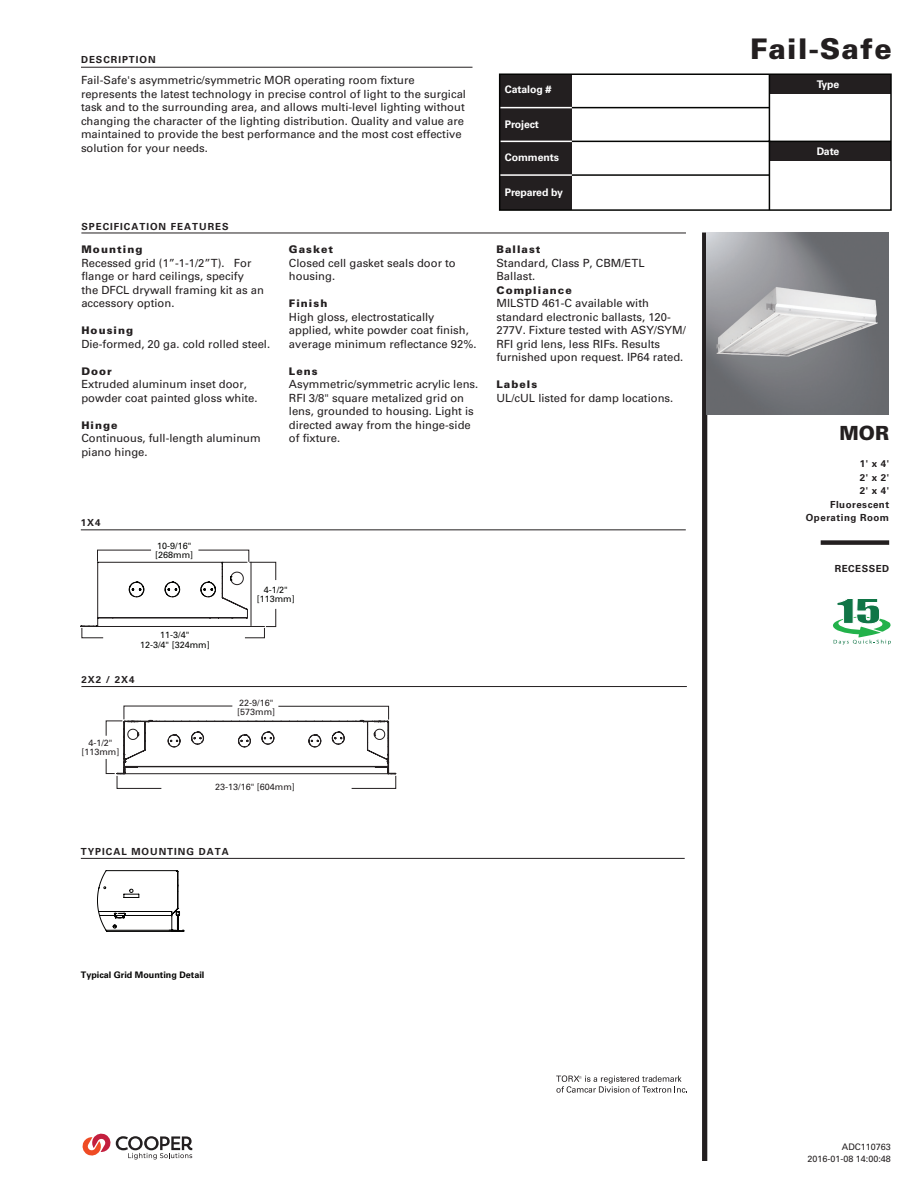
<style>
.page{position:relative;width:918px;height:1188px;background:#fff}
.page>*{position:absolute;margin:0;border:0;box-sizing:border-box;transform-origin:0 0}
.t1{font:900 28.5px "Univers LT Std";letter-spacing:.05em;color:#231f20}
.Product_Name{font:900 19.5px "Univers LT Std";color:#231f20}
.Body_Copy_Paragraph{font:11.25px/13.5px "Univers LT Std";color:#231f20}
.Body_Copy_Paragraph-2{font:900 10.5px "Univers LT Std";letter-spacing:.1em;color:#231f20}
.t2{font:700 10.5px "Univers LT Std";letter-spacing:-.01em;color:#fff}
.Header_With_Rule_Par{font:700 9.75px "Univers LT Std";letter-spacing:.1em;color:#231f20}
.Product_Specificatio{font:700 9.75px "Univers LT Std";letter-spacing:.05em;color:#231f20}
.AD_Number_Paragraph{font:9px/9px "Univers LT Std";color:#231f20;text-align:center}
.t3{font:9px/9px "Univers LT Std";color:#040503}
.t4{font:700 9px "Univers LT Std";color:#050504}
</style>
<div class="page">
<div style="left:702px;top:232px;width:5px;height:929px;background:#231f20"></div>
<div style="left:821px;top:540px;width:68px;height:5px;background:#231f20"></div>
<img style="left:706px;top:232px;width:183px;height:183px">
<hr style="left:81px;top:233px;width:605px;height:1px;background:#231f20">
<hr style="left:81px;top:67px;width:391px;height:1px;background:#231f20">
<svg style="left:81px;top:549px;width:196px;height:90px"></svg>
<hr style="left:81px;top:530px;width:605px;height:1px;background:#231f20">
<svg style="left:105px;top:705px;width:292px;height:84px"></svg>
<hr style="left:81px;top:686px;width:606px;height:1px;background:#231f20">
<svg style="left:97px;top:870px;width:88px;height:62px"></svg>
<hr style="left:81px;top:858px;width:604px;height:1px;background:#231f20">
<div style="left:500px;top:74px;width:72px;height:136px;background:#231f20"></div>
<div style="left:770px;top:74px;width:121px;height:19px;background:#231f20"></div>
<div style="left:770px;top:142px;width:121px;height:19px;background:#231f20"></div>
<hr style="left:572px;top:107px;width:198px;height:1px;background:#040503">
<hr style="left:500px;top:107px;width:72px;height:1px;background:#fff">
<hr style="left:572px;top:174px;width:198px;height:2px;background:#040503">
<hr style="left:500px;top:174px;width:72px;height:2px;background:#fff">
<hr style="left:769px;top:75px;width:1px;height:135px;background:#040503">
<hr style="left:572px;top:141px;width:319px;height:1px;background:#040503">
<hr style="left:500px;top:141px;width:72px;height:1px;background:#fff">
<div style="left:499px;top:73px;width:393px;height:138px;border:2px solid #040503"></div>
<svg style="left:556px;top:1075px;width:131px;height:18px"></svg>
<svg style="left:833px;top:599px;width:58px;height:46px"></svg>
<svg style="left:82px;top:1133px;width:110px;height:26px"></svg>
<p class="Header_With_Rule_Par" style="left:81px;top:53px;width:76px">DESCRIPTION</p>
<p class="Body_Copy_Paragraph" style="left:81px;top:74px;width:387px">Fail-Safe's asymmetric/symmetric MOR operating room fixture represents the latest technology in precise control of light to the surgical task and to the surrounding area, and allows multi-level lighting without changing the character of the lighting distribution. Quality and value are maintained to provide the best performance and the most cost effective solution for your needs.</p>
<p class="Header_With_Rule_Par" style="left:81px;top:220px;width:149px">SPECIFICATION FEATURES</p>
<p class="Body_Copy_Paragraph-2" style="left:81px;top:243px;width:63px">Mounting</p>
<p class="Body_Copy_Paragraph" style="left:81px;top:256px;width:184px">Recessed grid (1”-1-1/2”T). For flange or hard ceilings, specify<br>the DFCL drywall framing kit as an accessory option.</p>
<p class="Body_Copy_Paragraph-2" style="left:81px;top:324px;width:53px">Housing</p>
<p class="Body_Copy_Paragraph" style="left:81px;top:337px;width:190px">Die-formed, 20 ga. cold rolled steel.</p>
<p class="Body_Copy_Paragraph-2" style="left:81px;top:365px;width:32px">Door</p>
<p class="Body_Copy_Paragraph" style="left:81px;top:378px;width:178px">Extruded aluminum inset door, powder coat painted gloss white.</p>
<p class="Body_Copy_Paragraph-2" style="left:81px;top:419px;width:38px">Hinge</p>
<p class="Body_Copy_Paragraph" style="left:81px;top:432px;width:181px">Continuous, full-length aluminum piano hinge.</p>
<p class="Body_Copy_Paragraph-2" style="left:289px;top:243px;width:46px">Gasket</p>
<p class="Body_Copy_Paragraph" style="left:289px;top:256px;width:168px">Closed cell gasket seals door to housing.</p>
<p class="Body_Copy_Paragraph-2" style="left:289px;top:297px;width:40px">Finish</p>
<p class="Body_Copy_Paragraph" style="left:289px;top:310px;width:189px">High gloss, electrostatically applied, white powder coat finish, average minimum reflectance 92%.</p>
<p class="Body_Copy_Paragraph-2" style="left:289px;top:365px;width:30px">Lens</p>
<p class="Body_Copy_Paragraph" style="left:289px;top:378px;width:191px">Asymmetric/symmetric acrylic lens.<br>RFI 3/8" square metalized grid on lens, grounded to housing. Light is directed away from the hinge-side of fixture.</p>
<p class="t2" style="left:505px;top:84px;width:48px">Catalog #</p>
<p class="t2" style="left:505px;top:118px;width:36px">Project</p>
<p class="t2" style="left:505px;top:151px;width:56px">Comments</p>
<p class="t2" style="left:505px;top:186px;width:60px">Prepared by</p>
<p class="Body_Copy_Paragraph-2" style="left:496px;top:243px;width:46px">Ballast</p>
<p class="Body_Copy_Paragraph" style="left:496px;top:256px;width:150px">Standard, Class P, CBM/ETL<br>Ballast.</p>
<p class="Body_Copy_Paragraph-2" style="left:496px;top:284px;width:77px">Compliance</p>
<p class="Body_Copy_Paragraph" style="left:496px;top:297px;width:191px">MILSTD 461-C available with standard electronic ballasts, 120- 277V. Fixture tested with ASY/SYM/ RFI grid lens, less RIFs. Results furnished upon request. IP64 rated.</p>
<p class="Body_Copy_Paragraph-2" style="left:496px;top:378px;width:42px">Labels</p>
<p class="Body_Copy_Paragraph" style="left:496px;top:391px;width:178px">UL/cUL listed for damp locations.</p>
<p class="Header_With_Rule_Par" style="left:81px;top:517px;width:21px">1X4</p>
<p class="t3" style="left:155px;top:542px;width:39px">10-9/16" [268mm]</p>
<p class="t3" style="left:160px;top:630px;width:31px">11-3/4"</p>
<p class="t3" style="left:140px;top:640px;width:71px">12-3/4" [324mm]</p>
<p class="Header_With_Rule_Par" style="left:81px;top:674px;width:55px">2X2 / 2X4</p>
<p class="AD_Number_Paragraph" style="left:81px;top:738px;width:39px">4-1/2" [113mm]</p>
<p class="t3" style="left:257px;top:586px;width:39px;text-align:center">4-1/2" [113mm]</p>
<p class="AD_Number_Paragraph" style="left:237px;top:698px;width:39px;text-align:left">22-9/16" [573mm]</p>
<p class="AD_Number_Paragraph" style="left:215px;top:783px;width:81px">23-13/16" [604mm]</p>
<p class="Header_With_Rule_Par" style="left:81px;top:846px;width:149px">TYPICAL MOUNTING DATA</p>
<p class="t4" style="left:81px;top:970px;width:125px">Typical Grid Mounting Detail</p>
<h1 class="t1" style="left:750px;top:31px;width:143px">Fail-Safe</h1>
<p class="t2" style="left:817px;top:78px;width:24px">Type</p>
<p class="t2" style="left:817px;top:145px;width:24px">Date</p>
<p class="Product_Name" style="left:839px;top:421px;width:51px">MOR</p>
<p class="Product_Specificatio" style="left:860px;top:458px;width:31px">1' x 4'</p>
<p class="Product_Specificatio" style="left:860px;top:472px;width:31px">2' x 2'</p>
<p class="Product_Specificatio" style="left:860px;top:485px;width:31px">2' x 4'</p>
<p class="Product_Specificatio" style="left:830px;top:499px;width:61px">Fluorescent</p>
<p class="Product_Specificatio" style="left:806px;top:512px;width:85px">Operating Room</p>
<p class="Product_Specificatio" style="left:835px;top:563px;width:56px">RECESSED</p>
<p class="AD_Number_Paragraph" style="left:842px;top:1142px;width:51px">ADC110763</p>
<p class="AD_Number_Paragraph" style="left:807px;top:1154px;width:85px">2016-01-08 14:00:48</p>
</div>
